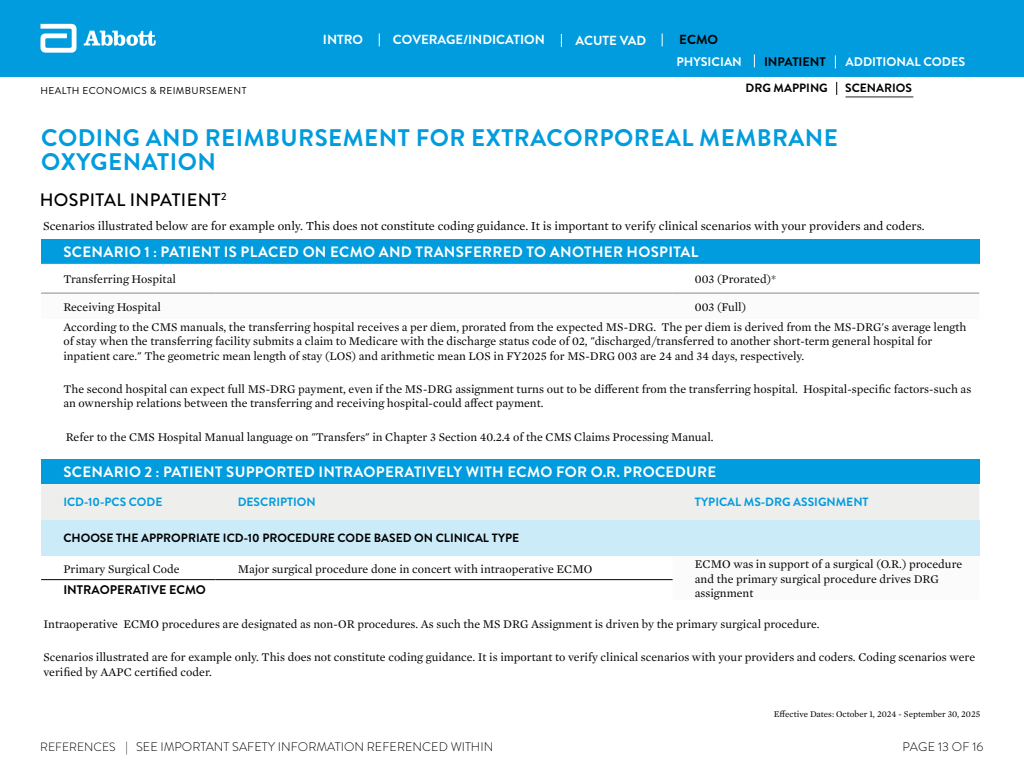
<style>
.page{position:relative;width:1024px;height:768px;background:#fff}
.page>*{position:absolute;margin:0;border:0;box-sizing:border-box;transform-origin:0 0}
.t1{font:700 24px/24px "Brandon Grotesque";letter-spacing:.02em;color:#009cde}
.t2{font:500 18px "Brandon Grotesque";letter-spacing:.02em;color:#000}
.t3{font:700 15px "Brandon Grotesque";letter-spacing:.02em;color:#fff}
.t4{font:700 13.15px "Brandon Grotesque";color:#fff}
.t5{font:700 13.15px "Brandon Grotesque";color:#000}
.t6{font:12.5px "Mercury Text G1";color:#000}
.t7{font:300 12.5px "Brandon Grotesque";color:#000}
.t8{font:700 12.5px "Brandon Grotesque";color:#000}
.t9{font:700 12.5px "Brandon Grotesque";color:#fff}
.t10{font:12px/14.4px "Mercury Text G1";color:#000}
.t11{font:700 12px "Brandon Grotesque";color:#000}
.t12{font:700 12px "Brandon Grotesque";color:#009cde}
.t13{font:10px "Brandon Grotesque";letter-spacing:.04em;color:#000}
.t14{font:9px "Mercury Text G1";color:#000}
.s1{font-size:12px}
</style>
<div class="page">
<div style="left:0;top:0;width:1024px;height:76px;background:#009cde"></div>
<svg style="left:41px;top:24px;width:36px;height:29px"></svg>
<svg style="left:84px;top:31px;width:72px;height:15px"></svg>
<svg style="left:379px;top:33px;width:1px;height:13px"></svg>
<svg style="left:561px;top:34px;width:1px;height:13px"></svg>
<svg style="left:662px;top:33px;width:1px;height:13px"></svg>
<svg style="left:754px;top:54px;width:1px;height:13px"></svg>
<svg style="left:835px;top:55px;width:1px;height:13px"></svg>
<svg style="left:836px;top:82px;width:1px;height:13px"></svg>
<div style="left:41px;top:239px;width:938px;height:25px;background:#009cde"></div>
<div style="left:41px;top:459px;width:938px;height:25px;background:#009cde"></div>
<div style="left:41px;top:484px;width:938px;height:36px;background:#eeeeed"></div>
<div style="left:41px;top:520px;width:938px;height:36px;background:#ccebf8"></div>
<hr style="left:41px;top:579px;width:174px;height:1px;background:#000">
<hr style="left:216px;top:579px;width:457px;height:1px;background:#000">
<hr style="left:41px;top:263px;width:174px;height:1px;background:#888b8d">
<hr style="left:216px;top:263px;width:457px;height:1px;background:#888b8d">
<hr style="left:673px;top:263px;width:306px;height:1px;background:#888b8d">
<hr style="left:41px;top:293px;width:174px;height:1px;background:#888b8d">
<hr style="left:216px;top:293px;width:457px;height:1px;background:#888b8d">
<hr style="left:673px;top:293px;width:306px;height:1px;background:#888b8d">
<hr style="left:846px;top:96px;width:67px;height:1px;background:#262626">
<p class="t4" style="left:323px;top:30px;width:42px">INTRO</p>
<p class="t4" style="left:393px;top:30px;width:153px">COVERAGE/INDICATION</p>
<p class="t4" style="left:575px;top:31px;width:72px">ACUTE VAD</p>
<p class="t5" style="left:679px;top:30px;width:40px">ECMO</p>
<p class="t9" style="left:677px;top:53px;width:67px">PHYSICIAN</p>
<p class="t8" style="left:764px;top:53px;width:63px">INPATIENT</p>
<p class="t9" style="left:846px;top:53px;width:121px">ADDITIONAL CODES</p>
<p class="t11" style="left:746px;top:80px;width:84px">DRG MAPPING</p>
<p class="t11" style="left:845px;top:79px;width:68px">SCENARIOS</p>
<p class="t13" style="left:40px;top:83px;width:208px">HEALTH ECONOMICS &amp; REIMBURSEMENT</p>
<h1 class="t1" style="left:41px;top:126px;width:798px">CODING AND REIMBURSEMENT FOR EXTRACORPOREAL MEMBRANE<br>OXYGENATION</h1>
<h2 class="t2" style="left:40px;top:188px;width:188px">HOSPITAL INPATIENT<sup>2</sup></h2>
<p class="t3" style="left:63px;top:241px;width:636px">SCENARIO 1 : PATIENT IS PLACED ON ECMO AND TRANSFERRED TO ANOTHER HOSPITAL</p>
<p class="t10" style="left:63px;top:271px;width:114px">Transferring Hospital</p>
<p class="t10" style="left:695px;top:271px;width:83px">003 (Prorated)*</p>
<p class="t10" style="left:63px;top:299px;width:99px">Receiving Hospital</p>
<p class="t6" style="left:43px;top:217px;width:883px">Scenarios illustrated below are for example only. This does not constitute coding guidance. It is important to verify clinical scenarios with your providers and coders.</p>
<p class="t10" style="left:63px;top:296px;width:905px;line-height:19.9px;text-indent:631px">003 (Full)<br>According to the CMS manuals, the transferring hospital receives a per diem, prorated from the expected MS-DRG. The per diem is derived from the MS-DRG's average length</p>
<p class="t10" style="left:63px;top:333px;width:871px">of stay when the transferring facility submits a claim to Medicare with the discharge status code of 02, "discharged/transferred to another short-term general hospital for inpatient care." The geometric mean length of stay (LOS) and arithmetic mean LOS in FY2025 for MS-DRG 003 are 24 and 34 days, respectively.</p>
<p class="t10" style="left:63px;top:381px;width:909px">The second hospital can expect full MS-DRG payment, even if the MS-DRG assignment turns out to be different from the transferring hospital. Hospital-specific factors-such as an ownership relations between the transferring and receiving hospital-could affect payment.</p>
<p class="t10" style="left:66px;top:429px;width:649px">Refer to the CMS Hospital Manual language on "Transfers" in Chapter 3 Section 40.2.4 of the CMS Claims Processing Manual.</p>
<p class="t3" style="left:63px;top:461px;width:654px">SCENARIO 2 : PATIENT SUPPORTED INTRAOPERATIVELY WITH ECMO FOR O.R. PROCEDURE</p>
<p class="t12" style="left:63px;top:494px;width:101px">ICD-10-PCS CODE</p>
<p class="t12" style="left:238px;top:494px;width:80px">DESCRIPTION</p>
<p class="t12" style="left:695px;top:494px;width:175px">TYPICAL MS-DRG ASSIGNMENT</p>
<p class="t11" style="left:63px;top:530px;width:457px">CHOOSE THE APPROPRIATE ICD-10 PROCEDURE CODE BASED ON CLINICAL TYPE</p>
<p class="t10" style="left:63px;top:561px;width:118px">Primary Surgical Code</p>
<p class="t10" style="left:238px;top:561px;width:356px">Major surgical procedure done in concert with intraoperative ECMO</p>
<p class="t10" style="left:695px;top:556px;width:269px">ECMO was in support of a surgical (O.R.) procedure and the primary surgical procedure drives DRG assignment</p>
<p class="t8" style="left:63px;top:581px;width:144px">INTRAOPERATIVE ECMO</p>
<p class="t10" style="left:43px;top:616px;width:778px">Intraoperative ECMO procedures are designated as non-OR procedures. As such the MS DRG Assignment is driven by the primary surgical procedure.</p>
<p class="t10" style="left:43px;top:650px;width:933px">Scenarios illustrated are for example only. This does not constitute coding guidance. It is important to verify clinical scenarios with your providers and coders. Coding scenarios were verified by AAPC certified coder.</p>
<p class="t7" style="left:40px;top:738px;width:455px"><span class="s1">REFERENCES</span> | SEE IMPORTANT SAFETY INFORMATION REFERENCED WITHIN</p>
<p class="t14" style="left:774px;top:708px;width:208px">Effective Dates: October 1, 2024 - September 30, 2025</p>
<p class="t7" style="left:903px;top:738px;width:82px">PAGE 13 OF 16</p>
</div>
